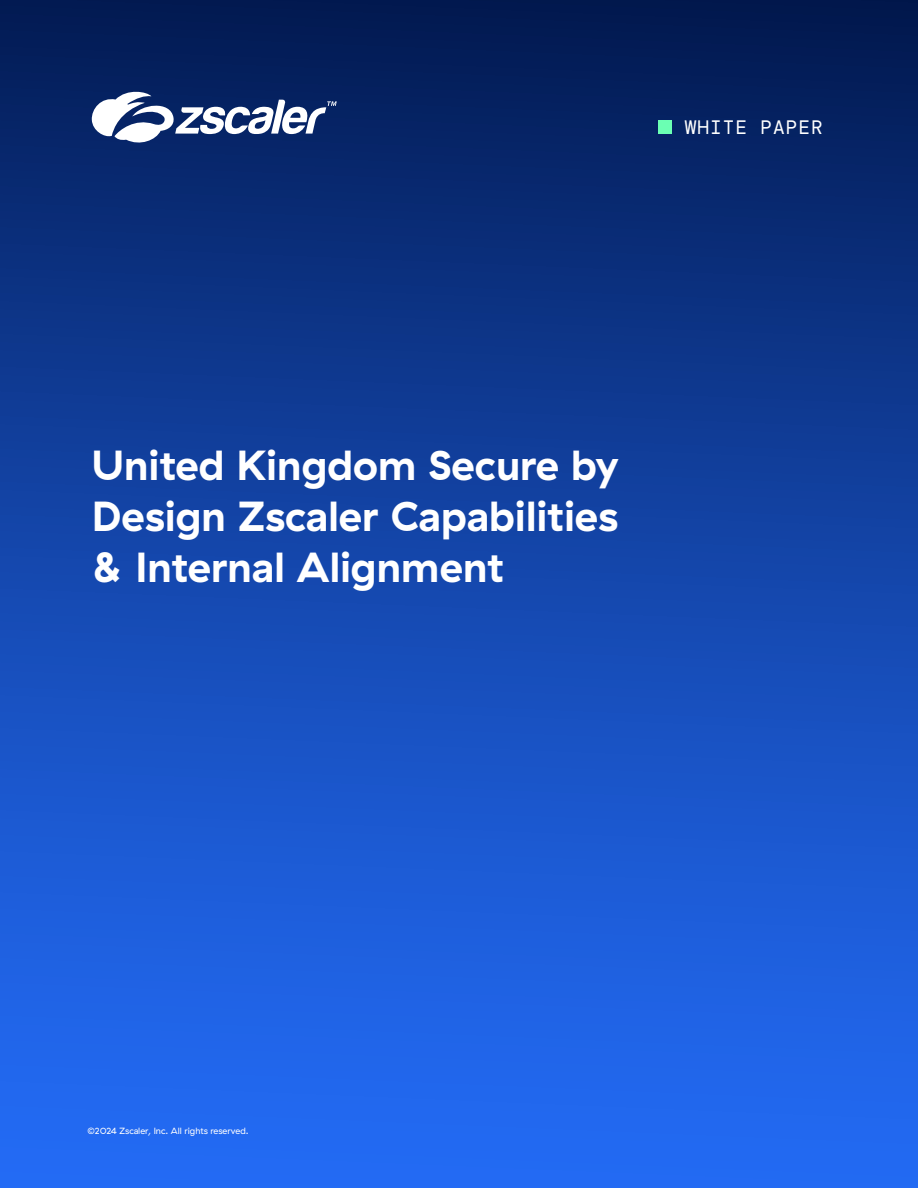
<style>
.page{position:relative;width:918px;height:1188px;background:#fff}
.page>*{position:absolute;margin:0;border:0;box-sizing:border-box;transform-origin:0 0}
.t1{font:700 42px/51px "GT Haptik ZS";color:#fff;text-align:justify}
.t2{font:19.35px "DM Mono";letter-spacing:.05em;color:#fff}
.t3{font:9px "GT Haptik ZS";color:#fff}
</style>
<div class="page">
<div style="left:0;top:0;width:918px;height:1188px;background:linear-gradient(to bottom,#031c56,#2570ff)"></div>
<svg style="left:91px;top:88px;width:246px;height:58px"></svg>
<div style="left:658px;top:120px;width:14px;height:14px;background:#6bffb3"></div>
<p class="t2" style="left:685px;top:115px;width:139px">WHITE PAPER</p>
<p class="t1" style="left:92px;top:439px;width:528px">United Kingdom Secure by Design Zscaler Capabilities &amp; Internal Alignment</p>
<p class="t3" style="left:87px;top:1126px;width:163px">©2024 Zscaler, Inc. All rights reserved.</p>
</div>
